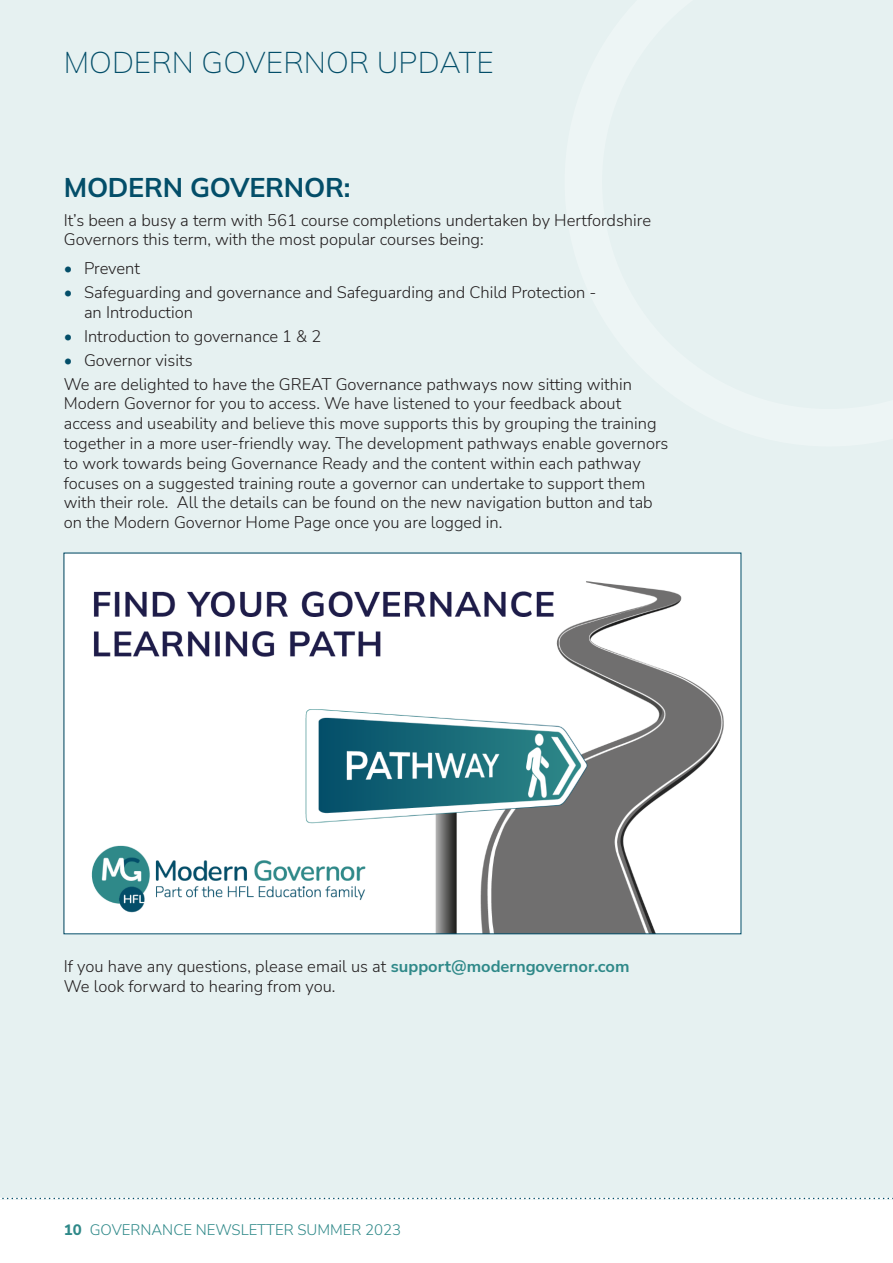
<style>
.page{position:relative;width:893px;height:1263px;background:#fff}
.page>*{position:absolute;margin:0;border:0;box-sizing:border-box;transform-origin:0 0}
.Section_Headers__Pag{font:200 30px "Mulish";color:#034e69}
.Article_Headings{font:700 27px "Mulish";letter-spacing:-.01em;color:#034e69}
.BODY_COPY{font:300 16.5px/19.8px "Nunito Sans";color:#231f20}
.t1{font:300 15px "Nunito Sans";color:#2f8989}
.s1{font-weight:900;color:#034e69}
.s2{font-weight:700;color:#2f8989}
.s3{font-weight:800}
</style>
<div class="page">
<div style="left:0;top:0;width:893px;height:1199px;background:#e6f1f1"></div>
<svg style="left:0;top:1198px;width:893px;height:1px"></svg>
<img style="left:66px;top:555px;width:673px;height:377px">
<p class="Section_Headers__Pag" style="left:64px;top:42px;width:432px">MODERN GOVERNOR UPDATE</p>
<p class="Article_Headings" style="left:64px;top:169px;width:288px">MODERN GOVERNOR:</p>
<p class="BODY_COPY" style="left:64px;top:209px;width:589px">It’s been a busy a term with 561 course completions undertaken by Hertfordshire<br>Governors this term, with the most popular courses being:</p>
<p class="BODY_COPY" style="left:64px;top:257px;width:78px"><span class="s1">•</span> Prevent</p>
<p class="BODY_COPY" style="left:84px;top:281px;width:514px;text-indent:-20px"><span class="s1">•</span> Safeguarding and governance and Safeguarding and Child Protection - an Introduction</p>
<p class="BODY_COPY" style="left:64px;top:325px;width:259px"><span class="s1">•</span> Introduction to governance 1 &amp; 2</p>
<p class="BODY_COPY" style="left:64px;top:349px;width:130px"><span class="s1">•</span> Governor visits</p>
<p class="BODY_COPY" style="left:64px;top:373px;width:606px">We are delighted to have the GREAT Governance pathways now sitting within Modern Governor for you to access. We have listened to your feedback about access and useability and believe this move supports this by grouping the training together in a more user-friendly way. The development pathways enable governors to work towards being Governance Ready and the content within each pathway focuses on a suggested training route a governor can undertake to support them with their role. All the details can be found on the new navigation button and tab on the Modern Governor Home Page once you are logged in.</p>
<p class="BODY_COPY" style="left:64px;top:956px;width:567px">If you have any questions, please email us at <span class="s2">support@moderngovernor.com<br></span>We look forward to hearing from you.</p>
<p class="t1" style="left:64px;top:1219px;width:339px"><span class="s3">10</span> GOVERNANCE NEWSLETTER SUMMER 2023</p>
</div>
